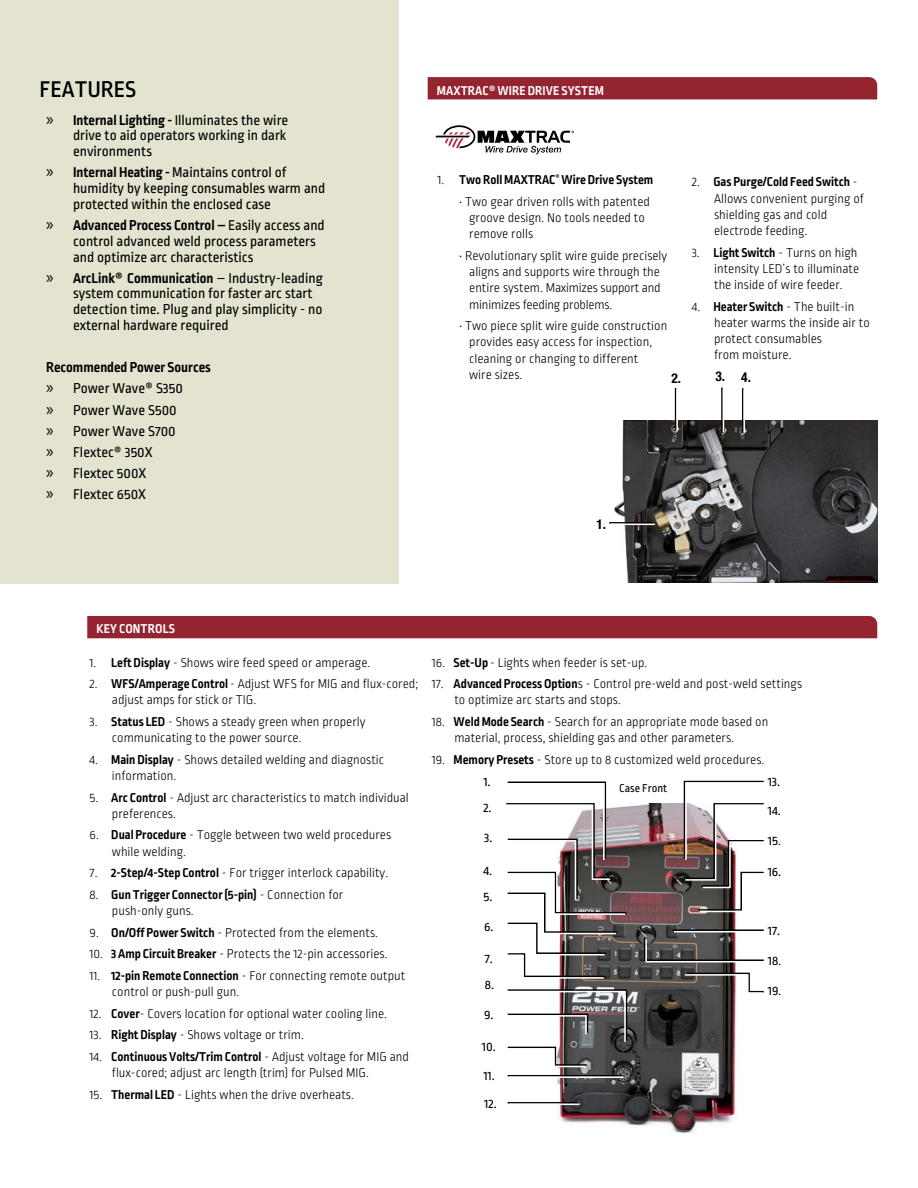
<style>
.page{position:relative;width:918px;height:1188px;background:#fff}
.page>*{position:absolute;margin:0;border:0;box-sizing:border-box;transform-origin:0 0}
.t1{font:500 24px "Ropa Sans Pro";color:#000}
.t2{font:15px/15.8px "Ropa Sans Pro";color:#000}
.t3{font:300 13.5px/16.2px "Ropa Sans Pro";color:#000}
.t4{font:13.5px "Ropa Sans Pro";color:#000}
.t5{font:700 13.5px "Ropa Sans Pro";letter-spacing:.01em;color:#fff}
.t6{font:700 13.5px "Ropa Sans Pro";color:#000}
.t7{font:700 condensed 13.5px "Helvetica Neue";color:#000}
.t8{font:12px "Ropa Sans Pro";color:#000}
.s1{font-family:"Myriad Pro";font-size:18px}
.s2{font-weight:700}
.s3{font-weight:300}
.s4{font-size:12px}
</style>
<div class="page">
<div style="left:0;top:0;width:398px;height:584px;background:#e3e3cf"></div>
<div style="left:428px;top:77px;width:449px;height:22px;background:#932430"></div>
<div style="left:87px;top:616px;width:790px;height:22px;background:#932430"></div>
<img style="left:614px;top:420px;width:263px;height:162px">
<svg style="left:435px;top:125px;width:139px;height:29px"></svg>
<hr style="left:675px;top:388px;width:1px;height:41px;background:#000">
<hr style="left:721px;top:388px;width:2px;height:42px;background:#000">
<hr style="left:742px;top:388px;width:1px;height:43px;background:#000">
<hr style="left:609px;top:522px;width:44px;height:2px;background:#000">
<hr style="left:676px;top:389px;width:2px;height:42px;background:#fff">
<hr style="left:723px;top:389px;width:1px;height:43px;background:#fff">
<hr style="left:743px;top:390px;width:2px;height:42px;background:#fff">
<hr style="left:611px;top:524px;width:44px;height:1px;background:#fff">
<img style="left:554px;top:803px;width:184px;height:330px">
<hr style="left:508px;top:1075px;width:114px;height:1px;background:#000">
<hr style="left:508px;top:1102px;width:70px;height:2px;background:#000">
<hr style="left:673px;top:929px;width:91px;height:2px;background:#000">
<svg style="left:506px;top:781px;width:122px;height:198px"></svg>
<svg style="left:507px;top:989px;width:121px;height:79px"></svg>
<hr style="left:509px;top:1076px;width:115px;height:2px;background:#fff">
<hr style="left:509px;top:1104px;width:71px;height:1px;background:#fff">
<svg style="left:682px;top:780px;width:82px;height:133px"></svg>
<hr style="left:674px;top:931px;width:91px;height:1px;background:#fff">
<svg style="left:643px;top:936px;width:121px;height:27px"></svg>
<svg style="left:683px;top:972px;width:81px;height:23px"></svg>
<h1 class="t1" style="left:40px;top:76px;width:98px">FEATURES</h1>
<p class="t2" style="left:73px;top:113px;width:217px;text-indent:-27px"><span class="s1">»</span> <span class="s2">Internal Lighting -</span> Illuminates the wire drive to aid operators working in dark environments</p>
<p class="t2" style="left:73px;top:166px;width:254px;text-indent:-27px"><span class="s1">»</span> <span class="s2">Internal Heating -</span> Maintains control of humidity by keeping consumables warm and protected within the enclosed case</p>
<p class="t2" style="left:73px;top:218px;width:253px;text-indent:-27px"><span class="s1">»</span> <span class="s2">Advanced Process Control –</span> Easily access and control advanced weld process parameters and optimize arc characteristics</p>
<p class="t2" style="left:73px;top:271px;width:251px;text-indent:-27px"><span class="s1">»</span> <span class="s2">ArcLink® Communication</span> – Industry-leading system communication for faster arc start detection time. Plug and play simplicity - no external hardware required</p>
<p class="t2" style="left:46px;top:358px;width:166px;line-height:21.1px"><span class="s2">Recommended Power Sources </span><span class="s1">»</span> Power Wave® S350<br><span class="s1">»</span> Power Wave S500<br><span class="s1">»</span> Power Wave S700<br><span class="s1">»</span> Flextec® 350X<br><span class="s1">»</span> Flextec 500X<br><span class="s1">»</span> Flextec 650X</p>
<p class="t5" style="left:437px;top:82px;width:169px">MAXTRAC® WIRE DRIVE SYSTEM</p>
<p class="t6" style="left:438px;top:172px;width:217px"><span class="s3">1.</span> Two Roll MAXTRAC<sup>®</sup> Wire Drive System</p>
<p class="t3" style="left:469px;top:194px;width:182px;text-indent:-10px">• Two gear driven rolls with patented groove design. No tools needed to remove rolls</p>
<p class="t3" style="left:469px;top:248px;width:200px;text-indent:-10px">• Revolutionary split wire guide precisely aligns and supports wire through the entire system. Maximizes support and minimizes feeding problems.</p>
<p class="t3" style="left:469px;top:319px;width:200px;text-indent:-10px">• Two piece split wire guide construction provides easy access for inspection, cleaning or changing to different<br>wire sizes.</p>
<p class="t3" style="left:714px;top:175px;width:151px;text-indent:-22px">2. <span class="s2">Gas Purge/Cold Feed Switch</span> -<br>Allows convenient purging of shielding gas and cold electrode feeding.</p>
<p class="t3" style="left:714px;top:245px;width:147px;text-indent:-22px">3. <span class="s2">Light Switch</span> - Turns on high intensity LED’s to illuminate the inside of wire feeder.</p>
<p class="t3" style="left:714px;top:299px;width:157px;text-indent:-22px">4. <span class="s2">Heater Switch</span> - The built-in heater warms the inside air to protect consumables<br>from moisture.</p>
<p class="t7" style="left:671px;top:370px;width:11px">2.</p>
<p class="t7" style="left:715px;top:369px;width:37px">3. 4.</p>
<p class="t7" style="left:596px;top:516px;width:11px">1.</p>
<p class="t5" style="left:96px;top:621px;width:80px">KEY CONTROLS</p>
<p class="t3" style="left:90px;top:655px;width:282px">1. <span class="s2">Left Display</span> - Shows wire feed speed or amperage.</p>
<p class="t3" style="left:112px;top:677px;width:308px;text-indent:-22px">2. <span class="s2">WFS/Amperage Control</span> - Adjust WFS for MIG and flux-cored; adjust amps for stick or TIG.</p>
<p class="t3" style="left:112px;top:714px;width:255px;text-indent:-22px">3. <span class="s2">Status LED</span> - Shows a steady green when properly communicating to the power source.</p>
<p class="t3" style="left:112px;top:752px;width:274px;text-indent:-22px">4. <span class="s2">Main Display</span> - Shows detailed welding and diagnostic information.</p>
<p class="t3" style="left:112px;top:790px;width:298px;text-indent:-22px">5. <span class="s2">Arc Control</span> - Adjust arc characteristics to match individual preferences.</p>
<p class="t3" style="left:112px;top:828px;width:281px;text-indent:-22px">6. <span class="s2">Dual Procedure</span> - Toggle between two weld procedures while welding.</p>
<p class="t3" style="left:90px;top:866px;width:300px">7. <span class="s2">2-Step/4-Step Control</span> - For trigger interlock capability.</p>
<p class="t3" style="left:112px;top:887px;width:233px;text-indent:-22px">8. <span class="s2">Gun Trigger Connector (5-pin)</span> - Connection for push-only guns.</p>
<p class="t3" style="left:90px;top:925px;width:290px">9. <span class="s2">On/Off Power Switch</span> - Protected from the elements.</p>
<p class="t3" style="left:90px;top:947px;width:299px">10. <span class="s2">3 Amp Circuit Breaker</span> - Protects the 12-pin accessories.</p>
<p class="t3" style="left:112px;top:968px;width:295px;text-indent:-22px">11. <span class="s2">12-pin Remote Connection</span> - For connecting remote output control or push-pull gun.</p>
<p class="t3" style="left:90px;top:1006px;width:299px">12. <span class="s2">Cover</span>- Covers location for optional water cooling line.</p>
<p class="t3" style="left:90px;top:1028px;width:216px">13. <span class="s2">Right Display</span> - Shows voltage or trim.</p>
<p class="t3" style="left:112px;top:1049px;width:299px;text-indent:-22px">14. <span class="s2">Continuous Volts/Trim Control</span> - Adjust voltage for MIG and flux-cored; adjust arc length (trim) for Pulsed MIG.</p>
<p class="t3" style="left:90px;top:1087px;width:266px">15. <span class="s2">Thermal LED</span> - Lights when the drive overheats.</p>
<p class="t3" style="left:432px;top:655px;width:217px">16. <span class="s2">Set-Up</span> - Lights when feeder is set-up.</p>
<p class="t3" style="left:454px;top:677px;width:349px;text-indent:-22px">17. <span class="s2">Advanced Process Option</span>s - Control pre-weld and post-weld settings to optimize arc starts and stops.</p>
<p class="t3" style="left:454px;top:714px;width:315px;text-indent:-22px">18. <span class="s2">Weld Mode Search</span> - Search for an appropriate mode based on material, process, shielding gas and other parameters.</p>
<p class="t3" style="left:432px;top:752px;width:334px">19. <span class="s2">Memory Presets</span> - Store up to 8 customized weld procedures.</p>
<p class="t8" style="left:619px;top:781px;width:50px">Case Front</p>
<p class="t4" style="left:768px;top:774px;width:14px">13.</p>
<p class="t4" style="left:483px;top:774px;width:9px">1.</p>
<p class="t4" style="left:483px;top:800px;width:10px">2.</p>
<p class="t4" style="left:484px;top:831px;width:10px">3.</p>
<p class="t4" style="left:483px;top:863px;width:10px">4.</p>
<p class="t4" style="left:483px;top:889px;width:10px">5.</p>
<p class="t4" style="left:484px;top:919px;width:11px">6.</p>
<p class="t4" style="left:485px;top:951px;width:10px">7.</p>
<p class="t4" style="left:485px;top:977px;width:11px">8.</p>
<p class="t4" style="left:484px;top:1007px;width:11px">9.</p>
<p class="t4" style="left:482px;top:1040px;width:15px">10.</p>
<p class="t4" style="left:483px;top:1069px;width:13px">11.</p>
<p class="t4" style="left:484px;top:1096px;width:14px">12.</p>
<p class="t4" style="left:768px;top:803px;width:14px">14.</p>
<p class="t4" style="left:768px;top:833px;width:14px">15<span class="s4">.</span></p>
<p class="t4" style="left:768px;top:864px;width:15px">16.</p>
<p class="t4" style="left:768px;top:923px;width:14px">17.</p>
<p class="t4" style="left:768px;top:953px;width:15px">18<span class="s4">.</span></p>
<p class="t4" style="left:768px;top:983px;width:15px">19<span class="s4">.</span></p>
</div>
